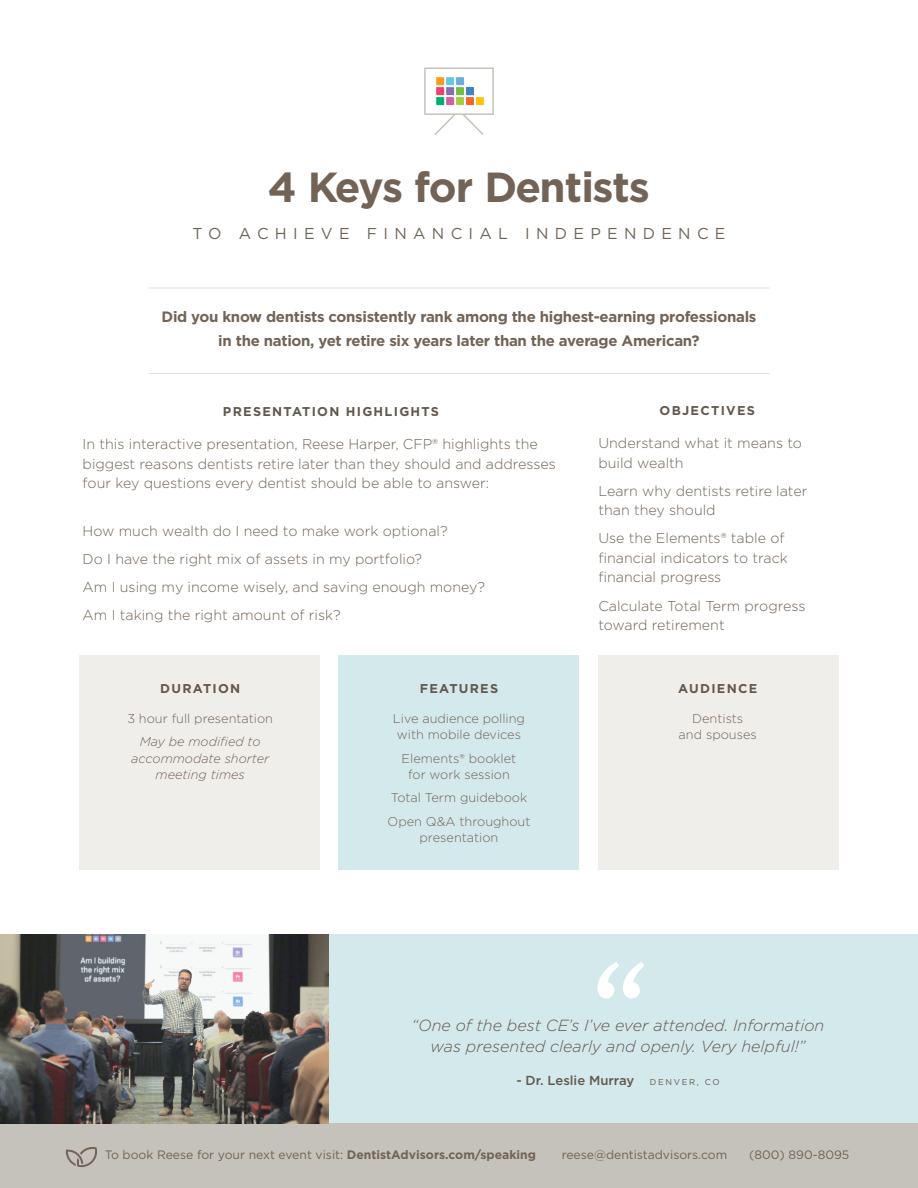
<style>
.page{position:relative;width:918px;height:1188px;background:#fff}
.page>*{position:absolute;margin:0;border:0;box-sizing:border-box;transform-origin:0 0}
.t1{font:700 42px "Gotham";letter-spacing:-.035em;color:#726356}
.t2{font:italic 300 16.05px/21px "Gotham";color:#63584c;text-align:center}
.t3{font:15.75px "Gotham";letter-spacing:.4em;color:#726356}
.t4{font:700 15px/24px "Gotham";letter-spacing:-.02em;color:#726356;text-align:center}
.t5{font:300 14.25px/19.5px "Gotham";color:#726356}
.t6{font:500 13.05px "Gotham";color:#63584c}
.t7{font:300 12.75px/16.5px "Gotham";color:#726356;text-align:center}
.t8{font:700 12.75px "Gotham";letter-spacing:.1em;color:#63584c}
.t9{font:italic 300 12.75px/16.5px "Gotham";color:#726356;text-align:center}
.t10{font:12.15px "Gotham";color:#726356}
.s1{font-weight:400;font-size:8.4px}
.s2{font-weight:700}
</style>
<div class="page">
<div style="left:0;top:1123px;width:918px;height:65px;background:#c4c2ba"></div>
<svg style="left:66px;top:1147px;width:31px;height:20px"></svg>
<div style="left:598px;top:656px;width:241px;height:214px;background:#f0eeeb"></div>
<div style="left:339px;top:656px;width:240px;height:214px;background:#d4e9ec"></div>
<div style="left:0;top:934px;width:918px;height:189px;background:#d4e9ec"></div>
<div style="left:79px;top:656px;width:241px;height:214px;background:#f0eeeb"></div>
<hr style="left:148px;top:288px;width:622px;height:1px;background:#e6dfd9">
<hr style="left:148px;top:373px;width:622px;height:1px;background:#e6dfd9">
<svg style="left:424px;top:68px;width:70px;height:67px"></svg>
<svg style="left:597px;top:962px;width:48px;height:37px"></svg>
<img style="left:0;top:934px;width:328px;height:189px">
<h1 class="t1" style="left:268px;top:160px;width:384px">4 Keys for Dentists</h1>
<p class="t3" style="left:192px;top:223px;width:535px">TO ACHIEVE FINANCIAL INDEPENDENCE</p>
<p class="t4" style="left:162px;top:305px;width:596px">Did you know dentists consistently rank among the highest-earning professionals in the nation, yet retire six years later than the average American?</p>
<p class="t8" style="left:223px;top:403px;width:218px">PRESENTATION HIGHLIGHTS</p>
<p class="t5" style="left:83px;top:434px;width:475px">In this interactive presentation, Reese Harper, CFP® highlights the biggest reasons dentists retire later than they should and addresses four key questions every dentist should be able to answer:</p>
<p class="t5" style="left:83px;top:517px;width:404px;line-height:28.2px">How much wealth do I need to make work optional?<br>Do I have the right mix of assets in my portfolio?<br>Am I using my income wisely, and saving enough money?<br>Am I taking the right amount of risk?</p>
<p class="t8" style="left:160px;top:680px;width:82px">DURATION</p>
<p class="t7" style="left:127px;top:710px;width:147px">3 hour full presentation</p>
<p class="t9" style="left:131px;top:733px;width:140px">May be modified to accommodate shorter meeting times</p>
<p class="t8" style="left:420px;top:680px;width:80px">FEATURES</p>
<p class="t7" style="left:393px;top:710px;width:134px">Live audience polling with mobile devices</p>
<p class="t7" style="left:402px;top:750px;width:116px">Elements® booklet for work session</p>
<p class="t7" style="left:388px;top:786px;width:144px;line-height:23.2px;text-align:left">Total Term guidebook<br>Open Q&amp;A throughout</p>
<p class="t7" style="left:420px;top:829px;width:80px">presentation</p>
<p class="t8" style="left:660px;top:402px;width:97px">OBJECTIVES</p>
<p class="t5" style="left:598px;top:433px;width:205px">Understand what it means to build wealth</p>
<p class="t5" style="left:598px;top:481px;width:211px">Learn why dentists retire later than they should</p>
<p class="t5" style="left:598px;top:528px;width:191px">Use the Elements® table of financial indicators to track financial progress</p>
<p class="t5" style="left:598px;top:595px;width:209px">Calculate Total Term progress toward retirement</p>
<p class="t8" style="left:678px;top:680px;width:81px">AUDIENCE</p>
<p class="t7" style="left:679px;top:710px;width:80px">Dentists<br>and spouses</p>
<p class="t2" style="left:412px;top:1015px;width:414px">“One of the best CE’s I’ve ever attended. Information was presented clearly and openly. Very helpful!”</p>
<p class="t6" style="left:516px;top:1072px;width:205px">- Dr. Leslie Murray <span class="s1">D E N V E R , C O</span></p>
<p class="t10" style="left:105px;top:1147px;width:433px">To book Reese for your next event visit: <span class="s2">DentistAdvisors.com/speaking</span></p>
<p class="t10" style="left:562px;top:1147px;width:167px">reese@dentistadvisors.com</p>
<p class="t10" style="left:749px;top:1147px;width:102px">(800) 890-8095</p>
</div>
